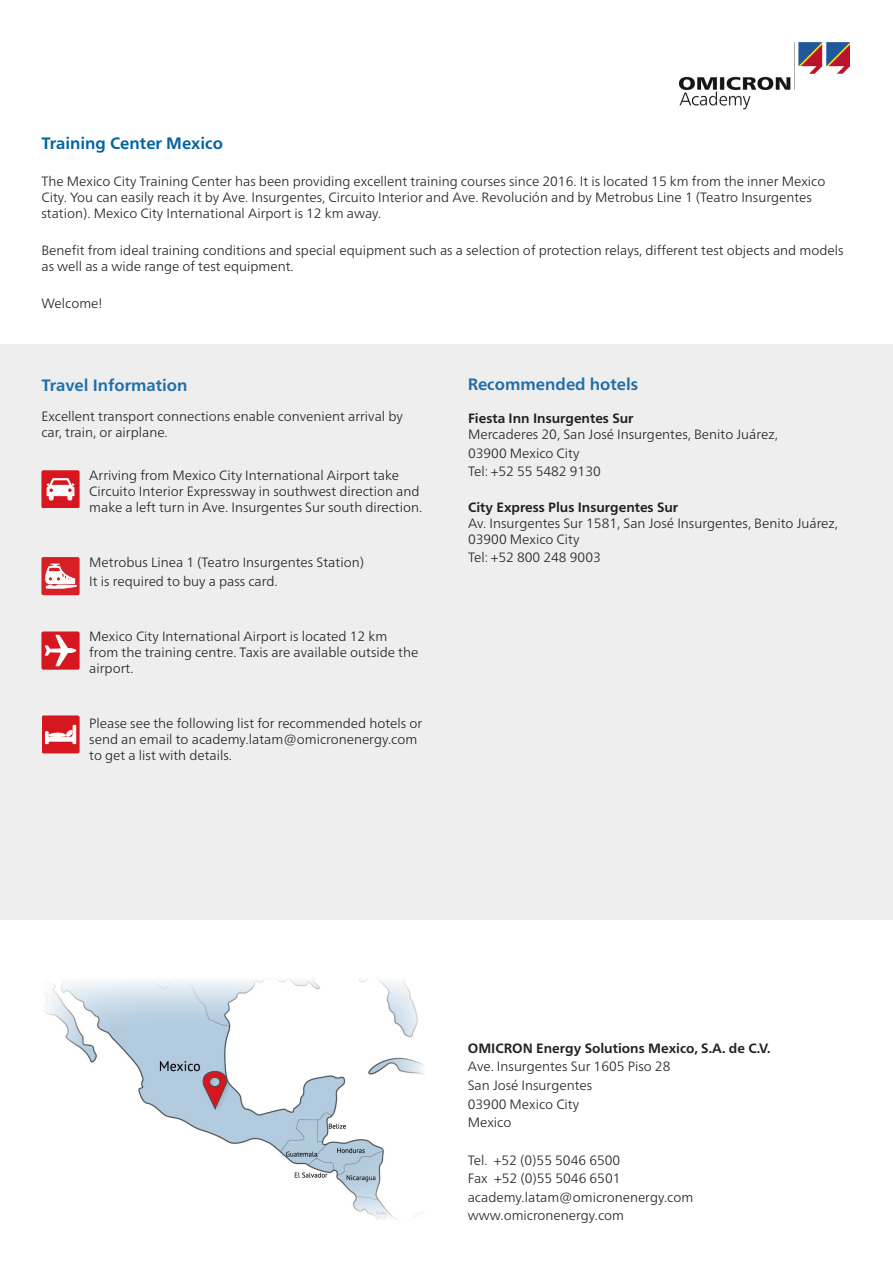
<style>
.page{position:relative;width:893px;height:1263px;background:#fff}
.page>*{position:absolute;margin:0;border:0;box-sizing:border-box;transform-origin:0 0}
.Heading{font:700 16.5px "Frutiger Neue LTW1 G";color:#1f6ea9}
.Heading-2{font:700 16.5px "Frutiger Neue LTW1 G";color:#0063a1}
.Inhalt{font:300 13.5px/16.2px "Frutiger Neue LTW1 G";color:#231f20}
.text{font:300 13.5px "Frutiger Neue LTW1 G";color:#231f20}
.text-2{font:700 13.5px "Frutiger Neue LTW1 G";color:#231f20}
.s1{font-weight:700}
</style>
<div class="page">
<img style="left:44px;top:979px;width:380px;height:240px">
<div style="left:0;top:344px;width:893px;height:575px;background:#eeeeef"></div>
<div style="left:41px;top:470px;width:39px;height:38px;background:#d7171f;border-radius:2px"></div>
<svg style="left:46px;top:478px;width:29px;height:23px"></svg>
<div style="left:41px;top:557px;width:39px;height:38px;background:#d62026;border-radius:2px"></div>
<svg style="left:45px;top:564px;width:32px;height:25px"></svg>
<div style="left:41px;top:631px;width:39px;height:39px;background:#d7171f;border-radius:2px"></div>
<svg style="left:45px;top:635px;width:31px;height:31px"></svg>
<img style="left:679px;top:43px;width:170px;height:67px">
<div style="left:43px;top:715px;width:37px;height:38px;background:#d7171f;border-radius:2px"></div>
<svg style="left:45px;top:725px;width:31px;height:19px"></svg>
<div style="left:200px;top:1068px;width:32px;height:46px;background:#231f20;opacity:.15"></div>
<svg style="left:200px;top:1071px;width:28px;height:38px"></svg>
<p class="Heading-2" style="left:41px;top:134px;width:183px">Training Center Mexico</p>
<p class="Inhalt" style="left:41px;top:173px;width:785px">The Mexico City Training Center has been providing excellent training courses since 2016. It is located 15 km from the inner Mexico<br>City. You can easily reach it by Ave. Insurgentes, Circuito Interior and Ave. Revolución and by Metrobus Line 1 (Teatro Insurgentes station). Mexico City International Airport is 12 km away.</p>
<p class="Inhalt" style="left:41px;top:242px;width:803px">Benefit from ideal training conditions and special equipment such as a selection of protection relays, different test objects and models as well as a wide range of test equipment.</p>
<p class="Inhalt" style="left:41px;top:295px;width:63px">Welcome!</p>
<p class="Heading" style="left:41px;top:375px;width:148px">Travel Information</p>
<p class="Heading" style="left:468px;top:375px;width:172px">Recommended hotels</p>
<p class="Inhalt" style="left:41px;top:408px;width:363px">Excellent transport connections enable convenient arrival by car, train, or airplane.</p>
<p class="Inhalt" style="left:468px;top:410px;width:311px"><span class="s1">Fiesta Inn Insurgentes Sur<br></span>Mercaderes 20, San José Insurgentes, Benito Juárez,</p>
<p class="Inhalt" style="left:468px;top:445px;width:113px">03900 Mexico City</p>
<p class="Inhalt" style="left:468px;top:463px;width:134px">Tel: +52 55 5482 9130</p>
<p class="Inhalt" style="left:468px;top:499px;width:371px"><span class="s1">City Express Plus Insurgentes Sur<br></span>Av. Insurgentes Sur 1581, San José Insurgentes, Benito Juárez,<br>03900 Mexico City</p>
<p class="Inhalt" style="left:468px;top:549px;width:134px">Tel: +52 800 248 9003</p>
<p class="Inhalt" style="left:89px;top:467px;width:335px">Arriving from Mexico City International Airport take<br>Circuito Interior Expressway in southwest direction and make a left turn in Ave. Insurgentes Sur south direction.</p>
<p class="Inhalt" style="left:89px;top:554px;width:276px">Metrobus Linea 1 (Teatro Insurgentes Station)</p>
<p class="Inhalt" style="left:89px;top:573px;width:190px">It is required to buy a pass card.</p>
<p class="Inhalt" style="left:89px;top:627px;width:331px">Mexico City International Airport is located 12 km from the training centre. Taxis are available outside the airport.</p>
<p class="Inhalt" style="left:89px;top:715px;width:334px">Please see the following list for recommended hotels or send an email to academy.latam@omicronenergy.com to get a list with details.</p>
<p class="text-2" style="left:468px;top:1040px;width:305px">OMICRON Energy Solutions Mexico, S.A. de C.V.</p>
<p class="text" style="left:468px;top:1058px;width:204px">Ave. Insurgentes Sur 1605 Piso 28</p>
<p class="text" style="left:468px;top:1077px;width:126px">San José Insurgentes</p>
<p class="text" style="left:468px;top:1096px;width:113px">03900 Mexico City</p>
<p class="text" style="left:468px;top:1114px;width:45px">Mexico</p>
<p class="text" style="left:468px;top:1152px;width:154px">Tel. +52 (0)55 5046 6500</p>
<p class="text" style="left:468px;top:1170px;width:154px">Fax +52 (0)55 5046 6501</p>
<p class="text" style="left:468px;top:1189px;width:227px">academy.latam@omicronenergy.com</p>
<p class="text" style="left:468px;top:1207px;width:158px">www.omicronenergy.com</p>
</div>
